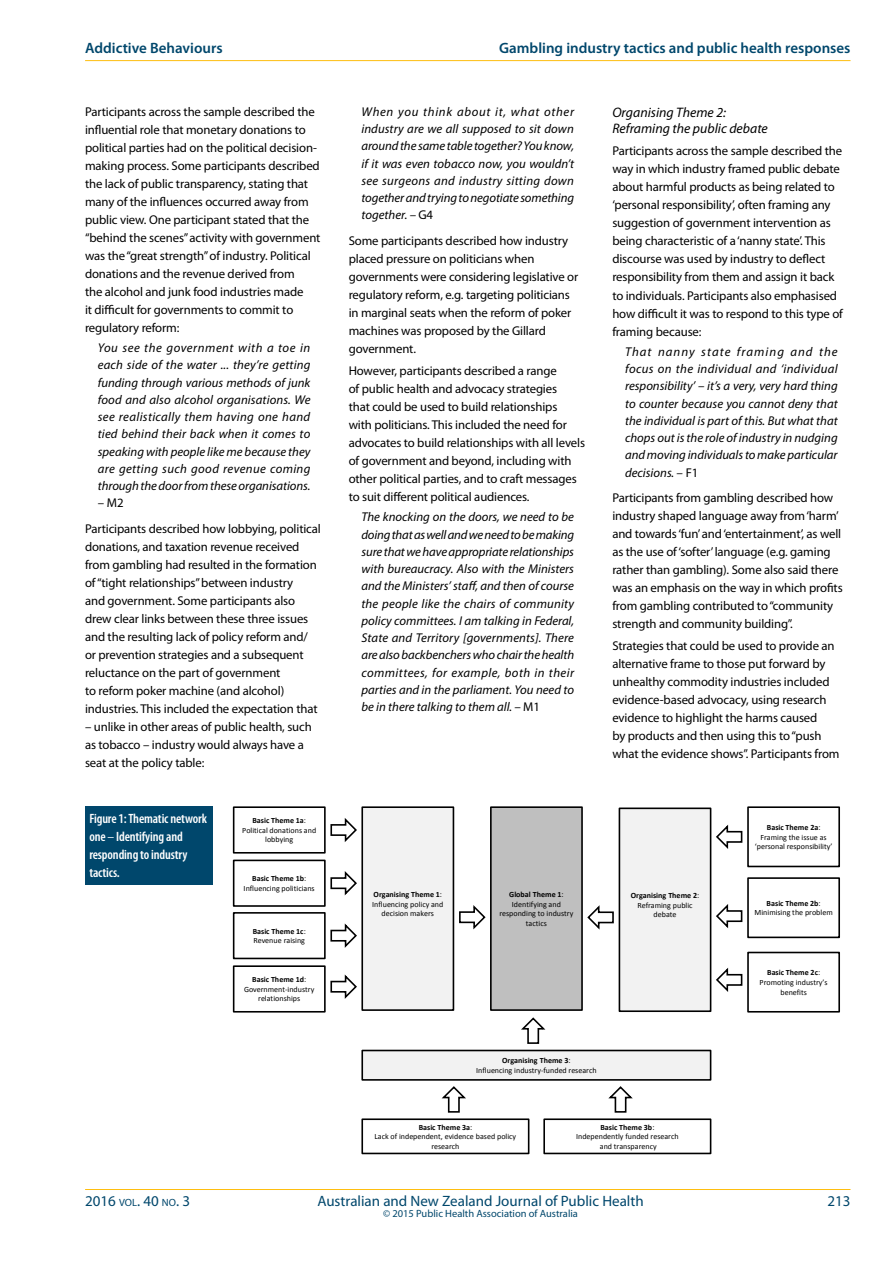
<style>
.page{position:relative;width:893px;height:1263px;background:#fff}
.page>*{position:absolute;margin:0;border:0;box-sizing:border-box;transform-origin:0 0}
.t1{font:600 15px "Myriad Pro";color:#00476c}
.t2{font:15px "Myriad Pro";color:#00476c}
.t3{font:15px "Myriad Pro";color:#00476c}
.t4{font:italic 13.8px/16.5px "Myriad Pro";color:#000}
.t5{font:600 condensed 13.5px/18px "Myriad Pro";letter-spacing:-.01em;color:#fff}
.t6{font:12.75px/18px "Myriad Pro";letter-spacing:-.01em;color:#000}
.t7{font:italic 12.75px/17.2px "Myriad Pro";color:#000;text-align:justify}
.t8{font:10.5px "Myriad Pro";color:#00476c}
.t9{font:700 8.1px "Calibri";color:#000}
.t10{font:7.95px/9.6px "Calibri";color:#000;text-align:center}
.s1{font-weight:400}
.s2{font-weight:700}
.s3{font-style:normal}
.s4{font-size:10.5px}
</style>
<div class="page">
<hr style="left:85px;top:1189px;width:765px;height:1px;background:#febe10">
<hr style="left:85px;top:60px;width:765px;height:1px;background:#febe10">
<div style="left:85px;top:806px;width:128px;height:78px;background:#00476c"></div>
<div style="left:491px;top:807px;width:91px;height:203px;background:#bfbfbf"></div>
<div style="left:490px;top:806px;width:93px;height:205px;border:2px solid #000"></div>
<div style="left:619px;top:808px;width:92px;height:203px;background:#f2f2f2"></div>
<div style="left:619px;top:807px;width:92px;height:205px;border:2px solid #000"></div>
<div style="left:362px;top:807px;width:91px;height:203px;background:#f2f2f2"></div>
<div style="left:361px;top:806px;width:93px;height:205px;border:2px solid #000"></div>
<div style="left:747px;top:806px;width:93px;height:61px;border:2px solid #000"></div>
<div style="left:747px;top:877px;width:93px;height:61px;border:2px solid #000"></div>
<div style="left:747px;top:952px;width:93px;height:60px;border:2px solid #000"></div>
<div style="left:233px;top:912px;width:93px;height:47px;border:2px solid #000"></div>
<div style="left:233px;top:806px;width:93px;height:47px;border:2px solid #000"></div>
<div style="left:233px;top:965px;width:93px;height:47px;border:2px solid #000"></div>
<div style="left:233px;top:859px;width:93px;height:48px;border:2px solid #000"></div>
<svg style="left:330px;top:818px;width:27px;height:24px"></svg>
<svg style="left:330px;top:871px;width:27px;height:25px"></svg>
<svg style="left:330px;top:923px;width:27px;height:25px"></svg>
<svg style="left:330px;top:974px;width:27px;height:25px"></svg>
<svg style="left:459px;top:905px;width:27px;height:25px"></svg>
<svg style="left:587px;top:905px;width:27px;height:25px"></svg>
<svg style="left:716px;top:968px;width:27px;height:24px"></svg>
<svg style="left:716px;top:904px;width:27px;height:24px"></svg>
<svg style="left:716px;top:825px;width:27px;height:24px"></svg>
<div style="left:362px;top:1050px;width:349px;height:30px;background:#f2f2f2"></div>
<div style="left:361px;top:1050px;width:350px;height:31px;border:2px solid #000"></div>
<div style="left:361px;top:1118px;width:168px;height:36px;border:2px solid #000"></div>
<div style="left:543px;top:1118px;width:168px;height:36px;border:2px solid #000"></div>
<svg style="left:521px;top:1017px;width:25px;height:27px"></svg>
<svg style="left:608px;top:1086px;width:25px;height:27px"></svg>
<svg style="left:441px;top:1086px;width:25px;height:27px"></svg>
<p class="t1" style="left:85px;top:38px;width:139px">Addictive Behaviours</p>
<p class="t1" style="left:499px;top:38px;width:353px">Gambling industry tactics and public health responses</p>
<p class="t6" style="left:85px;top:102px;width:237px">Participants across the sample described the influential role that monetary donations to political parties had on the political decision&shy;making process. Some participants described the lack of public transparency, stating that many of the influences occurred away from public view. One participant stated that the “behind the scenes” activity with government was the “great strength” of industry. Political donations and the revenue derived from<br>the alcohol and junk food industries made<br>it difficult for governments to commit to regulatory reform:</p>
<p class="t7" style="left:98px;top:339px;width:214px">You see the government with a toe in each side of the water ... they’re getting funding through various methods of junk food and also alcohol organisations. We see realistically them having one hand tied behind their back when it comes to speaking with people like me because they are getting such good revenue coming through the door from these organisations.</p>
<p class="t6" style="left:85px;top:490px;width:237px;line-height:25.2px;text-indent:13px">– M2<br>Participants described how lobbying, political</p>
<p class="t6" style="left:85px;top:537px;width:234px">donations, and taxation revenue received from gambling had resulted in the formation of “tight relationships” between industry<br>and government. Some participants also drew clear links between these three issues and the resulting lack of policy reform and/ or prevention strategies and a subsequent reluctance on the part of government<br>to reform poker machine (and alcohol) industries. This included the expectation that</p>
<p class="t6" style="left:85px;top:717px;width:228px">– unlike in other areas of public health, such as tobacco – industry would always have a seat at the policy table:</p>
<p class="t5" style="left:89px;top:809px;width:119px">Figure 1: Thematic network one <span class="s1">–</span> Identifying and responding to industry tactics.</p>
<p class="t10" style="left:242px;top:816px;width:76px"><span class="s2">Basic Theme 1a</span>:<br>Political donations and lobbying</p>
<p class="t10" style="left:244px;top:874px;width:73px"><span class="s2">Basic Theme 1b</span>:<br>Influencing politicians</p>
<p class="t10" style="left:253px;top:926px;width:55px;text-align:left"><span class="s2">Basic Theme 1c</span>:<br>Revenue raising</p>
<p class="t10" style="left:244px;top:975px;width:72px"><span class="s2">Basic Theme 1d</span>:<br>Government-industry relationships</p>
<p class="t7" style="left:361px;top:103px;width:214px">When you think about it, what other industry are we all supposed to sit down around the same table together? You know, if it was even tobacco now, you wouldn’t see surgeons and industry sitting down together and trying to negotiate something together. – <span class="s3">G4</span></p>
<p class="t6" style="left:349px;top:231px;width:231px">Some participants described how industry placed pressure on politicians when governments were considering legislative or regulatory reform, e.g. targeting politicians in marginal seats when the reform of poker machines was proposed by the Gillard government.</p>
<p class="t6" style="left:349px;top:361px;width:238px">However, participants described a range<br>of public health and advocacy strategies<br>that could be used to build relationships<br>with politicians. This included the need for advocates to build relationships with all levels of government and beyond, including with other political parties, and to craft messages to suit different political audiences.</p>
<p class="t7" style="left:361px;top:508px;width:214px">The knocking on the doors, we need to be doing that as well and we need to be making sure that we have appropriate relationships with bureaucracy. Also with the Ministers and the Ministers’ staff, and then of course the people like the chairs of community policy committees. I am talking in Federal, State and Territory [governments]. There are also backbenchers who chair the health committees, for example, both in their parties and in the parliament. You need to be in there talking to them all. – <span class="s3">M1</span></p>
<p class="t4" style="left:612px;top:104px;width:157px">Organising Theme 2:<br>Reframing the public debate</p>
<p class="t6" style="left:612px;top:142px;width:232px">Participants across the sample described the way in which industry framed public debate about harmful products as being related to ‘personal responsibility’, often framing any suggestion of government intervention as being characteristic of a ‘nanny state’. This discourse was used by industry to deflect responsibility from them and assign it back to individuals. Participants also emphasised how difficult it was to respond to this type of framing because:</p>
<p class="t7" style="left:625px;top:343px;width:214px">That nanny state framing and the focus on the individual and ‘individual responsibility’ – it’s a very, very hard thing to counter because you cannot deny that the individual is part of this. But what that chops out is the role of industry in nudging and moving individuals to make particular decisions. – <span class="s3">F1</span></p>
<p class="t6" style="left:612px;top:488px;width:232px">Participants from gambling described how industry shaped language away from ‘harm’ and towards ‘fun’ and ‘entertainment’, as well as the use of ‘softer’ language (e.g. gaming rather than gambling). Some also said there was an emphasis on the way in which profits from gambling contributed to “community strength and community building”.</p>
<p class="t6" style="left:612px;top:637px;width:229px">Strategies that could be used to provide an alternative frame to those put forward by unhealthy commodity industries included evidence-based advocacy, using research evidence to highlight the harms caused<br>by products and then using this to “push what the evidence shows”. Participants from</p>
<p class="t9" style="left:767px;top:822px;width:55px">Basic Theme 2a<span class="s1">:</span></p>
<p class="t10" style="left:755px;top:832px;width:79px">Framing the issue as ‘personal responsibility’</p>
<p class="t10" style="left:372px;top:889px;width:73px"><span class="s2">Organising Theme 1</span>:<br>Influencing policy and decision makers</p>
<p class="t10" style="left:499px;top:889px;width:75px"><span class="s2">Global Theme 1</span>:<br>Identifying and responding to industry tactics</p>
<p class="t10" style="left:631px;top:891px;width:70px"><span class="s2">Organising Theme 2</span>:<br>Reframing public debate</p>
<p class="t10" style="left:476px;top:1056px;width:122px"><span class="s2">Organising Theme 3</span>:<br>Influencing industry-funded research</p>
<p class="t10" style="left:375px;top:1122px;width:143px"><span class="s2">Basic Theme 3a</span>:<br>Lack of independent, evidence based policy research</p>
<p class="t10" style="left:576px;top:1122px;width:104px"><span class="s2">Basic Theme 3b</span>:<br>Independently funded research and transparency</p>
<p class="t10" style="left:755px;top:898px;width:80px"><span class="s2">Basic Theme 2b</span>:<br>Minimising the problem</p>
<p class="t10" style="left:760px;top:968px;width:70px"><span class="s2">Basic Theme 2c</span>:<br>Promoting industry’s benefits</p>
<p class="t3" style="left:85px;top:1192px;width:106px">2016 <span class="s4">VOL</span>. 40 <span class="s4">NO</span>. 3</p>
<p class="t2" style="left:317px;top:1192px;width:328px">Australian and New Zealand Journal of Public Health</p>
<p class="t3" style="left:827px;top:1192px;width:25px">213</p>
<p class="t8" style="left:383px;top:1207px;width:196px">© 2015 Public Health Association of Australia</p>
</div>
